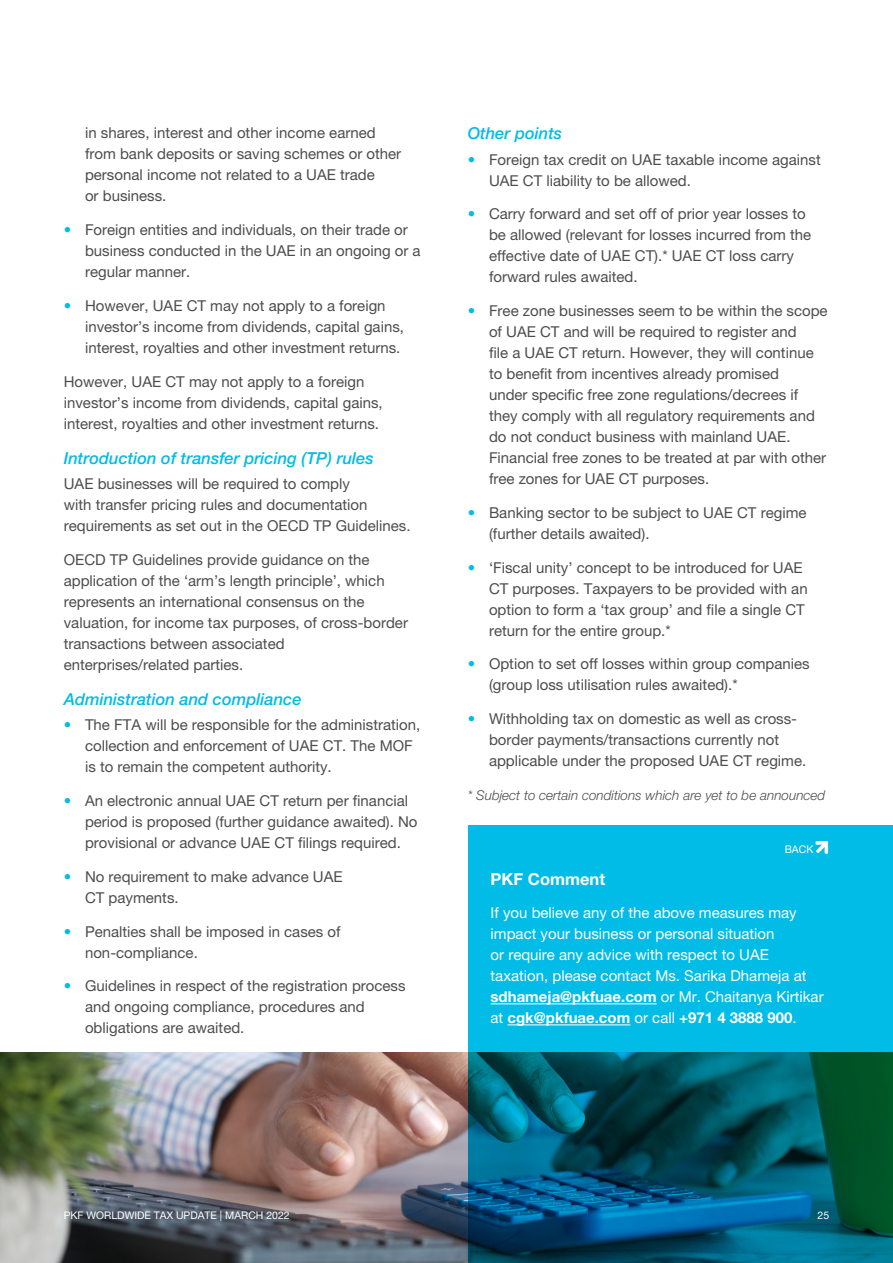
<style>
.page{position:relative;width:893px;height:1263px;background:#fff}
.page>*{position:absolute;margin:0;border:0;box-sizing:border-box;transform-origin:0 0}
.t1{font:italic 500 16.5px "Helvetica Neue LT Pro";color:#00bce7}
.t2{font:700 16.5px "Helvetica Neue LT Pro";color:#fff}
.t3{font:15px/21px "Helvetica Neue LT Pro";color:#4d4d4f}
.t4{font:15px/21px "Helvetica Neue LT Pro";color:#fff}
.t5{font:italic 300 13.5px "Helvetica Neue LT Pro";color:#4d4d4f}
.t6{font:10.5px "Helvetica Neue LT Pro";color:#fff}
.t7{font:10.5px "Helvetica Neue";color:#fff}
.s1{color:#00bce7}
.s2{font-weight:700}
</style>
<div class="page">
<img style="left:0;top:1052px;width:468px;height:211px">
<svg style="left:468px;top:825px;width:425px;height:438px;background:#008aa9"></svg>
<hr style="left:491px;top:1003px;width:166px;height:1px;background:#fff">
<hr style="left:507px;top:1024px;width:123px;height:1px;background:#fff">
<svg style="left:816px;top:841px;width:12px;height:13px"></svg>
<p class="t3" style="left:85px;top:122px;width:318px">in shares, interest and other income earned from bank deposits or saving schemes or other personal income not related to a UAE trade<br>or business.</p>
<p class="t3" style="left:85px;top:219px;width:337px;text-indent:-21px"><span class="s1">•</span> Foreign entities and individuals, on their trade or business conducted in the UAE in an ongoing or a regular manner.</p>
<p class="t3" style="left:85px;top:295px;width:320px;text-indent:-21px"><span class="s1">•</span> However, UAE CT may not apply to a foreign investor’s income from dividends, capital gains, interest, royalties and other investment returns.</p>
<p class="t3" style="left:64px;top:370px;width:320px">However, UAE CT may not apply to a foreign investor’s income from dividends, capital gains, interest, royalties and other investment returns.</p>
<p class="t1" style="left:64px;top:448px;width:311px">Introduction of transfer pricing (TP) rules</p>
<p class="t3" style="left:64px;top:473px;width:348px">UAE businesses will be required to comply<br>with transfer pricing rules and documentation requirements as set out in the OECD TP Guidelines.</p>
<p class="t3" style="left:64px;top:549px;width:346px">OECD TP Guidelines provide guidance on the application of the ‘arm’s length principle’, which represents an international consensus on the valuation, for income tax purposes, of cross-border transactions between associated enterprises/related parties.</p>
<p class="t1" style="left:64px;top:689px;width:239px">Administration and compliance</p>
<p class="t3" style="left:85px;top:714px;width:337px;text-indent:-21px"><span class="s1">•</span> The FTA will be responsible for the administration, collection and enforcement of UAE CT. The MOF is to remain the competent authority.</p>
<p class="t3" style="left:85px;top:790px;width:334px;text-indent:-21px"><span class="s1">•</span> An electronic annual UAE CT return per financial period is proposed (further guidance awaited). No provisional or advance UAE CT filings required.</p>
<p class="t3" style="left:85px;top:866px;width:259px;text-indent:-21px"><span class="s1">•</span> No requirement to make advance UAE<br>CT payments.</p>
<p class="t3" style="left:85px;top:921px;width:257px;text-indent:-21px"><span class="s1">•</span> Penalties shall be imposed in cases of non-compliance.</p>
<p class="t3" style="left:85px;top:975px;width:322px;text-indent:-21px"><span class="s1">•</span> Guidelines in respect of the registration process and ongoing compliance, procedures and obligations are awaited.</p>
<p class="t1" style="left:468px;top:124px;width:96px">Other points</p>
<p class="t3" style="left:489px;top:149px;width:333px;text-indent:-21px"><span class="s1">•</span> Foreign tax credit on UAE taxable income against<br>UAE CT liability to be allowed.</p>
<p class="t3" style="left:489px;top:203px;width:324px;text-indent:-21px"><span class="s1">•</span> Carry forward and set off of prior year losses to be allowed (relevant for losses incurred from the effective date of UAE CT).* UAE CT loss carry forward rules awaited.</p>
<p class="t3" style="left:489px;top:300px;width:340px;text-indent:-21px"><span class="s1">•</span> Free zone businesses seem to be within the scope of UAE CT and will be required to register and<br>file a UAE CT return. However, they will continue to benefit from incentives already promised<br>under specific free zone regulations/decrees if they comply with all regulatory requirements and do not conduct business with mainland UAE.<br>Financial free zones to be treated at par with other free zones for UAE CT purposes.</p>
<p class="t3" style="left:489px;top:502px;width:319px;text-indent:-21px"><span class="s1">•</span> Banking sector to be subject to UAE CT regime (further details awaited).</p>
<p class="t3" style="left:489px;top:557px;width:320px;text-indent:-21px"><span class="s1">•</span> ‘Fiscal unity’ concept to be introduced for UAE CT purposes. Taxpayers to be provided with an option to form a ‘tax group’ and file a single CT return for the entire group.*</p>
<p class="t3" style="left:489px;top:653px;width:322px;text-indent:-21px"><span class="s1">•</span> Option to set off losses within group companies (group loss utilisation rules awaited).*</p>
<p class="t3" style="left:489px;top:708px;width:319px;text-indent:-21px"><span class="s1">•</span> Withholding tax on domestic as well as cross&shy;border payments/transactions currently not applicable under the proposed UAE CT regime.</p>
<p class="t5" style="left:468px;top:787px;width:359px">* Subject to certain conditions which are yet to be announced</p>
<p class="t7" style="left:785px;top:841px;width:30px">BACK</p>
<p class="t2" style="left:491px;top:868px;width:116px">PKF Comment</p>
<p class="t4" style="left:491px;top:902px;width:335px">If you believe any of the above measures may impact your business or personal situation<br>or require any advice with respect to UAE taxation, please contact Ms. Sarika Dhameja at <span class="s2">sdhameja@pkfuae.com</span> or Mr. Chaitanya Kirtikar at <span class="s2">cgk@pkfuae.com</span> or call <span class="s2">+971 4 3888 900</span>.</p>
<p class="t6" style="left:64px;top:1209px;width:227px">PKF WORLDWIDE TAX UPDATE | MARCH 2022</p>
<p class="t6" style="left:817px;top:1209px;width:13px">25</p>
</div>
